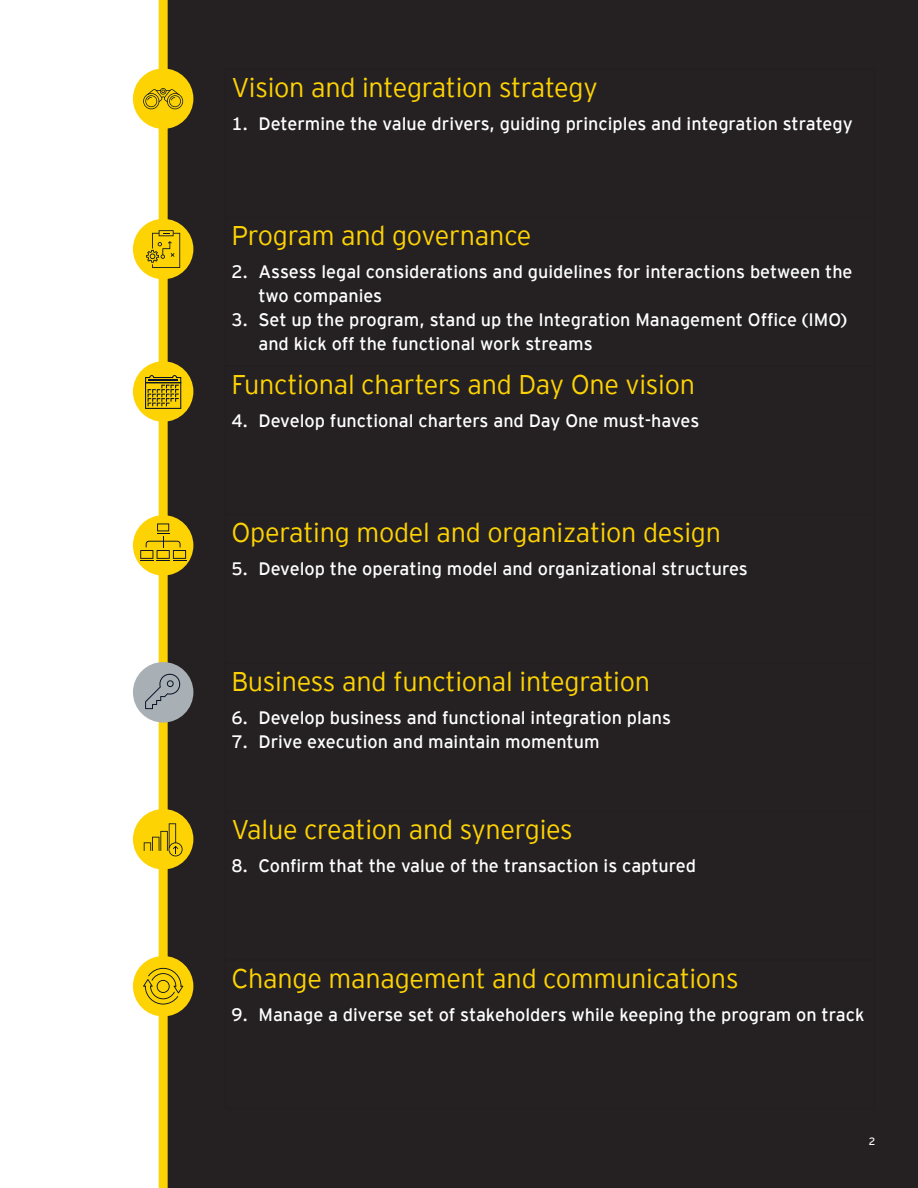
<style>
.page{position:relative;width:918px;height:1188px;background:#fff}
.page>*{position:absolute;margin:0;border:0;box-sizing:border-box;transform-origin:0 0}
.Body_copy{font:300 27px "EY Interstate";letter-spacing:-.01em;color:#fed304}
.t1{font:18px/24px "EY Interstate";color:#fff}
.Page_No_s_Right{font:10.5px "EY Interstate";color:#fff}
</style>
<div class="page">
<div style="left:165px;top:0;width:753px;height:1188px;background:#231f20"></div>
<div style="left:159px;top:0;width:9px;height:1188px;background:#fed304"></div>
<div style="left:133px;top:68px;width:60px;height:61px;background:#fed304;border-radius:50%"></div>
<div style="left:133px;top:219px;width:60px;height:60px;background:#fed304;border-radius:50%"></div>
<div style="left:133px;top:361px;width:60px;height:61px;background:#fed304;border-radius:50%"></div>
<div style="left:133px;top:515px;width:60px;height:61px;background:#fed304;border-radius:50%"></div>
<div style="left:133px;top:809px;width:60px;height:61px;background:#fed304;border-radius:50%"></div>
<div style="left:133px;top:956px;width:60px;height:60px;background:#fed304;border-radius:50%"></div>
<svg style="left:143px;top:88px;width:40px;height:21px"></svg>
<svg style="left:140px;top:523px;width:46px;height:38px"></svg>
<svg style="left:144px;top:823px;width:39px;height:33px"></svg>
<svg style="left:145px;top:375px;width:36px;height:34px"></svg>
<svg style="left:146px;top:230px;width:34px;height:38px"></svg>
<div style="left:133px;top:662px;width:60px;height:61px;background:#a8b0b6;border-radius:50%"></div>
<svg style="left:145px;top:673px;width:36px;height:36px"></svg>
<svg style="left:143px;top:968px;width:40px;height:37px"></svg>
<p class="Body_copy" style="left:231px;top:68px;width:368px">Vision and integration strategy</p>
<p class="t1" style="left:231px;top:110px;width:623px">1. Determine the value drivers, guiding principles and integration strategy</p>
<p class="Body_copy" style="left:231px;top:217px;width:302px">Program and governance</p>
<p class="t1" style="left:258px;top:259px;width:596px;text-indent:-27px">2. Assess legal considerations and guidelines for interactions between the two companies</p>
<p class="t1" style="left:258px;top:307px;width:590px;text-indent:-27px">3. Set up the program, stand up the Integration Management Office (IMO) and kick off the functional work streams</p>
<p class="Body_copy" style="left:231px;top:365px;width:465px">Functional charters and Day One vision</p>
<p class="t1" style="left:231px;top:407px;width:469px">4. Develop functional charters and Day One must-haves</p>
<p class="Body_copy" style="left:231px;top:514px;width:491px">Operating model and organization design</p>
<p class="t1" style="left:231px;top:556px;width:518px">5. Develop the operating model and organizational structures</p>
<p class="Body_copy" style="left:231px;top:662px;width:420px">Business and functional integration</p>
<p class="t1" style="left:231px;top:704px;width:441px">6. Develop business and functional integration plans</p>
<p class="t1" style="left:231px;top:728px;width:370px">7. Drive execution and maintain momentum</p>
<p class="Body_copy" style="left:231px;top:811px;width:343px">Value creation and synergies</p>
<p class="t1" style="left:231px;top:853px;width:466px">8. Confirm that the value of the transaction is captured</p>
<p class="Body_copy" style="left:231px;top:959px;width:509px">Change management and communications</p>
<p class="t1" style="left:231px;top:1001px;width:635px">9. Manage a diverse set of stakeholders while keeping the program on track</p>
<p class="Page_No_s_Right" style="left:869px;top:1133px;width:8px">2</p>
</div>
